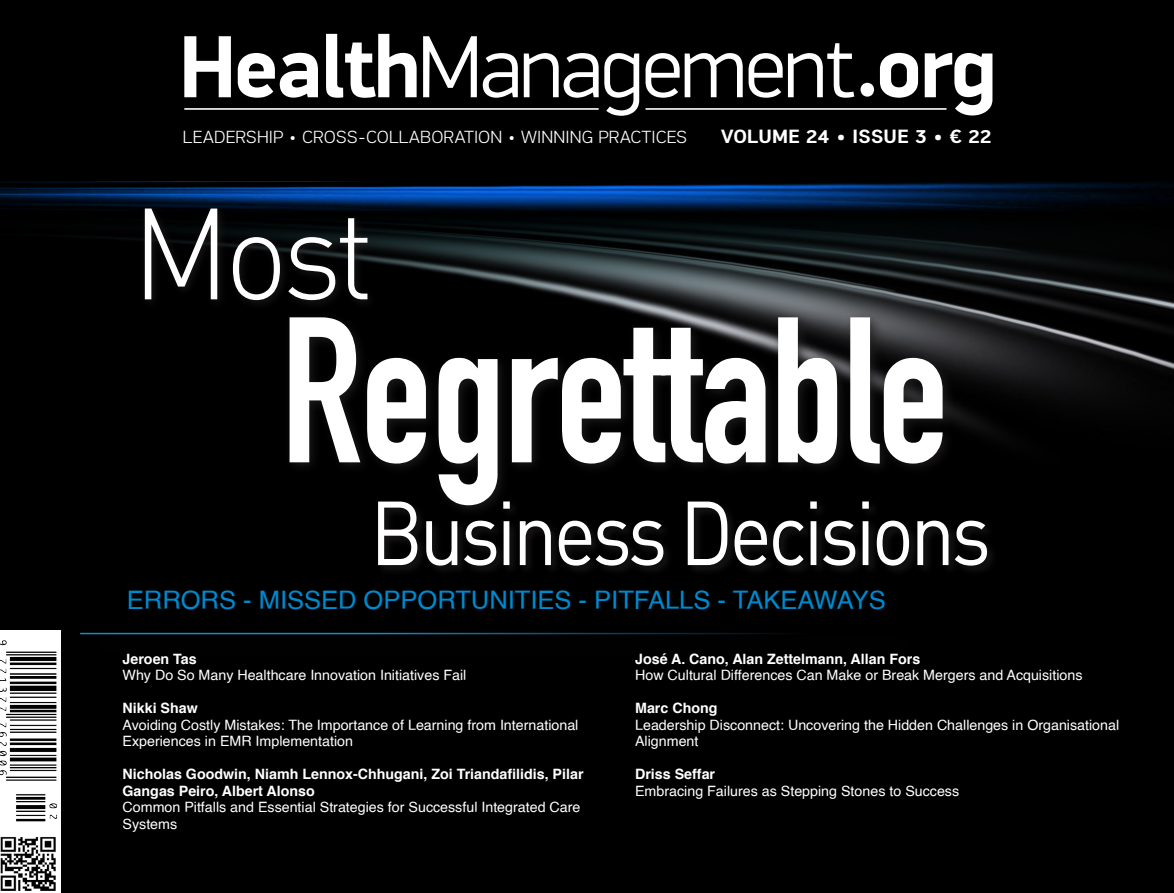
<style>
.page{position:relative;width:1174px;height:893px;background:#000}
.page>*{position:absolute;margin:0;border:0;box-sizing:border-box;transform-origin:0 0}
.t1{font:700 203.55px "DIN Condensed";letter-spacing:-.01em;color:#fff;scale:.95 1}
.t2{font:300 127.5px "DIN Pro";color:#fff;scale:.95 1}
.t3{font:89.25px "DIN Pro";letter-spacing:-.05em;color:#fff;scale:.9 1}
.t4{font:25.5px "Helvetica";color:#0089cf}
.tables___Images_body{font:700 19.65px "PRC Fidelity";color:#fff}
.tables___Images_body-2{font:300 18px "PRC Fidelity";letter-spacing:.005em;color:#fff}
.t5{font:14.25px/16.5px "Helvetica";color:#fff}
.t6{font:700 14.25px/16.5px "Helvetica";color:#fff}
</style>
<div class="page">
<img style="left:0;top:181px;width:1174px;height:251px">
<svg style="left:184px;top:36px;width:47px;height:61px"></svg>
<svg style="left:238px;top:53px;width:80px;height:45px"></svg>
<svg style="left:326px;top:34px;width:90px;height:64px"></svg>
<svg style="left:423px;top:36px;width:54px;height:61px"></svg>
<svg style="left:483px;top:53px;width:35px;height:45px"></svg>
<svg style="left:524px;top:53px;width:74px;height:45px"></svg>
<svg style="left:604px;top:53px;width:35px;height:63px"></svg>
<svg style="left:645px;top:53px;width:97px;height:45px"></svg>
<svg style="left:748px;top:53px;width:34px;height:45px"></svg>
<svg style="left:788px;top:43px;width:66px;height:55px"></svg>
<svg style="left:860px;top:83px;width:14px;height:14px"></svg>
<svg style="left:880px;top:53px;width:38px;height:45px"></svg>
<svg style="left:924px;top:53px;width:68px;height:62px"></svg>
<hr style="left:184px;top:108px;width:414px;height:2px;background:#fff">
<hr style="left:645px;top:108px;width:301px;height:2px;background:#fff">
<div style="left:375px;top:499px;width:623px;height:78px;background:#060505"></div>
<div style="left:139px;top:203px;width:239px;height:108px;background:#231f20;opacity:.75"></div>
<div style="left:283px;top:311px;width:673px;height:208px;background:#231f20;opacity:.75"></div>
<hr style="left:80px;top:633px;width:825px;height:1px;background:#1e88c9">
<div style="left:0;top:631px;width:61px;height:262px;background:#fff"></div>
<img style="left:0;top:640px;width:58px;height:251px">
<p class="tables___Images_body-2" style="left:183px;top:128px;width:506px">LEADERSHIP • CROSS-COLLABORATION • WINNING PRACTICES</p>
<p class="tables___Images_body" style="left:721px;top:125px;width:272px">VOLUME 24 • ISSUE 3 • € 22</p>
<p class="t2" style="left:131px;top:155px;width:257px">Most</p>
<p class="t1" style="left:280px;top:272px;width:705px">Regrettable</p>
<p class="t3" style="left:370px;top:463px;width:692px">Business Decisions</p>
<p class="t4" style="left:127px;top:580px;width:760px">ERRORS - MISSED OPPORTUNITIES - PITFALLS - TAKEAWAYS</p>
<p class="t6" style="left:123px;top:651px;width:76px">Jeroen Tas</p>
<p class="t5" style="left:123px;top:667px;width:345px">Why Do So Many Healthcare Innovation Initiatives Fail</p>
<p class="t6" style="left:123px;top:700px;width:77px">Nikki Shaw</p>
<p class="t5" style="left:123px;top:717px;width:457px">Avoiding Costly Mistakes: The Importance of Learning from International<br>Experiences in EMR Implementation</p>
<p class="t6" style="left:123px;top:766px;width:462px">Nicholas Goodwin, Niamh Lennox-Chhugani, Zoi Triandafilidis, Pilar<br>Gangas Peiro, Albert Alonso</p>
<p class="t5" style="left:123px;top:799px;width:459px">Common Pitfalls and Essential Strategies for Successful Integrated Care<br>Systems</p>
<p class="t6" style="left:635px;top:651px;width:287px">José A. Cano, Alan Zettelmann, Allan Fors</p>
<p class="t5" style="left:635px;top:667px;width:449px">How Cultural Differences Can Make or Break Mergers and Acquisitions</p>
<p class="t6" style="left:635px;top:700px;width:84px">Marc Chong</p>
<p class="t5" style="left:635px;top:717px;width:485px">Leadership Disconnect: Uncovering the Hidden Challenges in Organisational<br>Alignment</p>
<p class="t6" style="left:635px;top:766px;width:81px">Driss Seffar</p>
<p class="t5" style="left:635px;top:783px;width:325px">Embracing Failures as Stepping Stones to Success</p>
</div>
